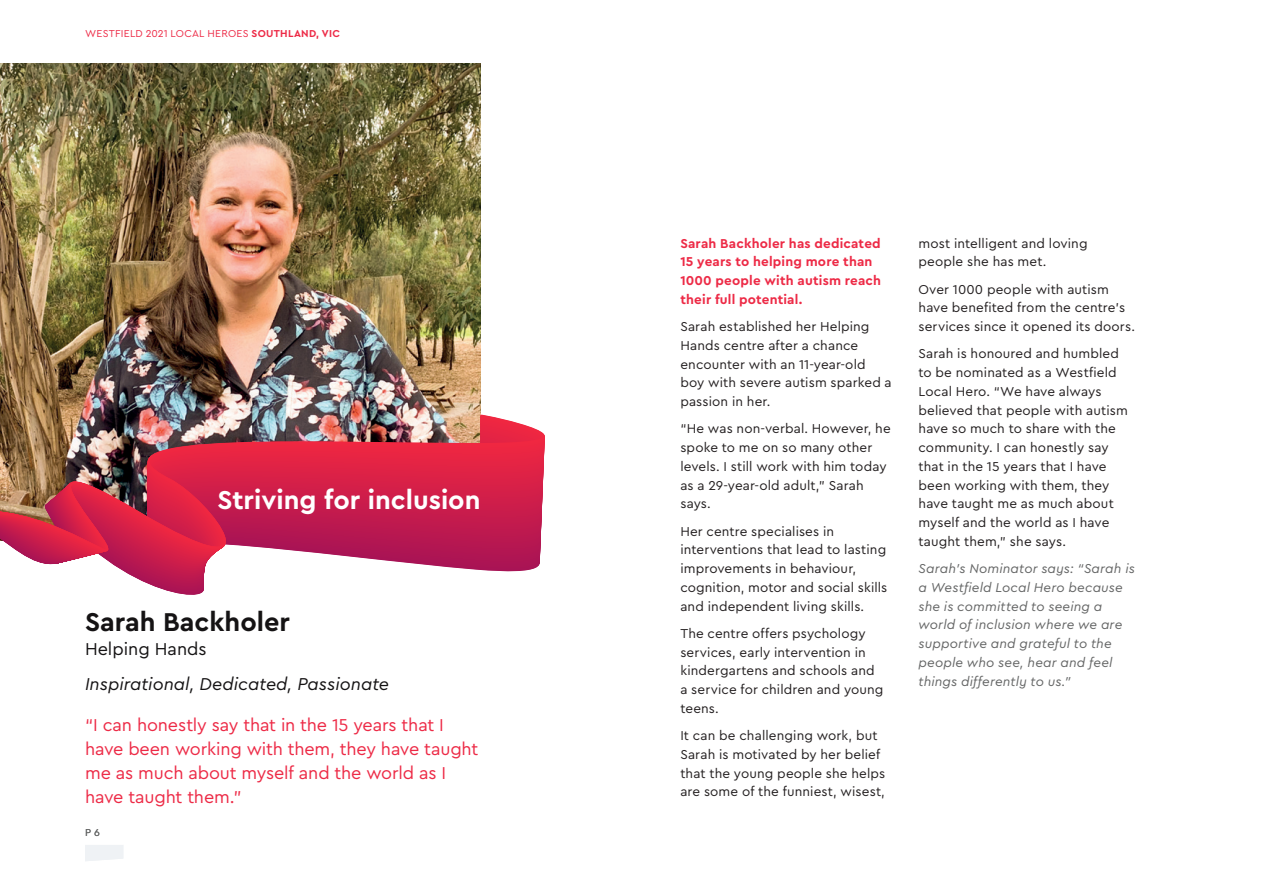
<style>
.page{position:relative;width:1263px;height:893px;background:#fff}
.page>*{position:absolute;margin:0;border:0;box-sizing:border-box;transform-origin:0 0}
.Ribbon_Text{font:700 27px "Cera PRO";color:#fff}
.Hero_-_Name{font:700 27px "Cera PRO";color:#151314}
.Hero_-_Quote{font:18px/24px "Cera PRO";letter-spacing:-.01em;color:#ed2a46}
.Hero_-_Attributes{font:italic 18px "Cera PRO";color:#151314}
.Hero_-_Organisation{font:18px "Cera PRO";color:#151314}
.Hero_-_Text{font:13.5px/18.8px "Cera PRO";letter-spacing:.01em;color:#231f20}
.Hero_-_italic{font:italic 13.5px/18.8px "Cera PRO";letter-spacing:.01em;color:#656666}
.Hero_-_Intro{font:700 13.5px/18.8px "Cera PRO";letter-spacing:.015em;color:#ed2a46}
.Header_footer{font:10.5px "Cera PRO";letter-spacing:.02em;color:#ed2a46}
.t1{font:10.5px "Cera PRO";color:#656666}
.s1{font-weight:700}
</style>
<div class="page">
<svg style="left:85px;top:845px;width:38px;height:16px"></svg>
<img style="left:0;top:64px;width:480px;height:351px">
<img style="left:0;top:415px;width:545px;height:180px">
<p class="Header_footer" style="left:85px;top:26px;width:256px">WESTFIELD 2021 LOCAL HEROES <span class="s1">SOUTHLAND, VIC</span></p>
<p class="Ribbon_Text" style="left:217px;top:482px;width:265px">Striving for inclusion</p>
<p class="Hero_-_Name" style="left:85px;top:604px;width:206px">Sarah Backholer</p>
<p class="Hero_-_Organisation" style="left:85px;top:637px;width:123px">Helping Hands</p>
<p class="Hero_-_Attributes" style="left:85px;top:671px;width:306px">Inspirational, Dedicated, Passionate</p>
<p class="Hero_-_Quote" style="left:85px;top:712px;width:395px">“I can honestly say that in the 15 years that I have been working with them, they have taught me as much about myself and the world as I have taught them.”</p>
<p class="t1" style="left:85px;top:826px;width:16px">P 6</p>
<p class="Hero_-_Intro" style="left:680px;top:233px;width:202px">Sarah Backholer has dedicated<br>15 years to helping more than<br>1000 people with autism reach their full potential.</p>
<p class="Hero_-_Text" style="left:680px;top:317px;width:213px">Sarah established her Helping<br>Hands centre after a chance encounter with an 11-year-old boy with severe autism sparked a passion in her.</p>
<p class="Hero_-_Text" style="left:680px;top:419px;width:212px">“He was non-verbal. However, he spoke to me on so many other levels. I still work with him today as a 29-year-old adult,” Sarah says.</p>
<p class="Hero_-_Text" style="left:680px;top:521px;width:209px">Her centre specialises in interventions that lead to lasting improvements in behaviour, cognition, motor and social skills and independent living skills.</p>
<p class="Hero_-_Text" style="left:680px;top:623px;width:205px">The centre offers psychology services, early intervention in kindergartens and schools and a service for children and young teens.</p>
<p class="Hero_-_Text" style="left:680px;top:726px;width:206px">It can be challenging work, but<br>Sarah is motivated by her belief that the young people she helps are some of the funniest, wisest,</p>
<p class="Hero_-_Text" style="left:918px;top:233px;width:171px">most intelligent and loving people she has met.</p>
<p class="Hero_-_Text" style="left:918px;top:279px;width:218px">Over 1000 people with autism have benefited from the centre’s services since it opened its doors.</p>
<p class="Hero_-_Text" style="left:918px;top:344px;width:211px">Sarah is honoured and humbled to be nominated as a Westfield<br>Local Hero. “We have always believed that people with autism have so much to share with the community. I can honestly say that in the 15 years that I have been working with them, they have taught me as much about myself and the world as I have taught them,” she says.</p>
<p class="Hero_-_italic" style="left:918px;top:559px;width:218px">Sarah’s Nominator says: “Sarah is a Westfield Local Hero because she is committed to seeing a world of inclusion where we are supportive and grateful to the people who see, hear and feel things differently to us.”</p>
</div>
